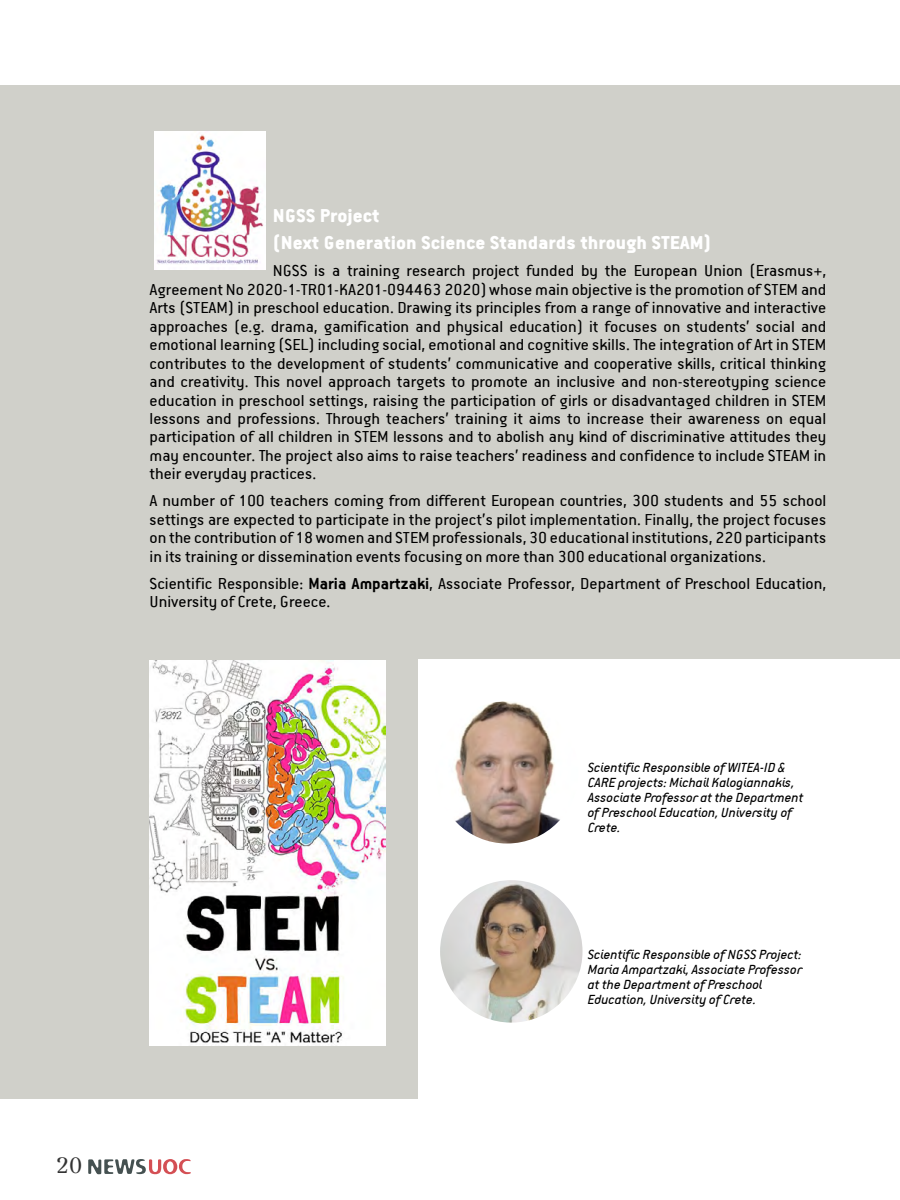
<style>
.page{position:relative;width:900px;height:1200px;background:#fff}
.page>*{position:absolute;margin:0;border:0;box-sizing:border-box;transform-origin:0 0}
.t1{font:900 21px/27px "PF Premier Text";color:#fff}
.t2{font:21px "Apollonia";color:#333}
.t3{font:18px/18.5px "PF Premier Text";color:#000;text-align:justify}
.t4{font:italic 15px/15px "PF Premier Text";color:#000}
.s1{font-weight:700}
</style>
<div class="page">
<svg style="left:88px;top:1159px;width:103px;height:15px"></svg>
<div style="left:0;top:655px;width:417px;height:444px;background:#d0d0ca"></div>
<div style="left:1px;top:85px;width:899px;height:574px;background:#d0d0ca"></div>
<img style="left:154px;top:131px;width:111px;height:138px">
<img style="left:440px;top:880px;width:143px;height:143px;border-radius:71px">
<img style="left:150px;top:661px;width:235px;height:385px">
<img style="left:436px;top:701px;width:142px;height:143px;border-radius:71px">
<p class="t2" style="left:56px;top:1154px;width:28px">20</p>
<p class="t1" style="left:273px;top:203px;width:440px">NGSS Project<br>(Next Generation Science Standards through STEAM)</p>
<p class="t3" style="left:150px;top:262px;width:678px;text-indent:123px">NGSS is a training research project funded by the European Union (Erasmus+, Agreement No 2020-1-TR01-KA201-094463 2020) whose main objective is the promotion of STEM and Arts (STEAM) in preschool education. Drawing its principles from a range of innovative and interactive approaches (e.g. drama, gamification and physical education) it focuses on students’ social and emotional learning (SEL) including social, emotional and cognitive skills. The integration of Art in STEM contributes to the development of students’ communicative and cooperative skills, critical thinking and creativity. This novel approach targets to promote an inclusive and non-stereotyping science education in preschool settings, raising the participation of girls or disadvantaged children in STEM lessons and professions. Through teachers’ training it aims to increase their awareness on equal participation of all children in STEM lessons and to abolish any kind of discriminative attitudes they may encounter. The project also aims to raise teachers’ readiness and confidence to include STEAM in their everyday practices.</p>
<p class="t3" style="left:150px;top:492px;width:678px">A number of 100 teachers coming from different European countries, 300 students and 55 school settings are expected to participate in the project’s pilot implementation. Finally, the project focuses on the contribution of 18 women and STEM professionals, 30 educational institutions, 220 participants in its training or dissemination events focusing on more than 300 educational organizations.</p>
<p class="t3" style="left:150px;top:574px;width:678px">Scientific Responsible: <span class="s1">Maria Ampartzaki</span>, Associate Professor, Department of Preschool Education,<br>University of Crete, Greece.</p>
<p class="t4" style="left:587px;top:760px;width:217px">Scientific Responsible of WITEA-ID &amp;<br>CARE projects: Michail Kalogiannakis,<br>Associate Professor at the Department of Preschool Education, University of<br>Crete.</p>
<p class="t4" style="left:587px;top:947px;width:216px">Scientific Responsible of NGSS Project:<br>Maria Ampartzaki, Associate Professor at the Department of Preschool Education, University of Crete.</p>
</div>
